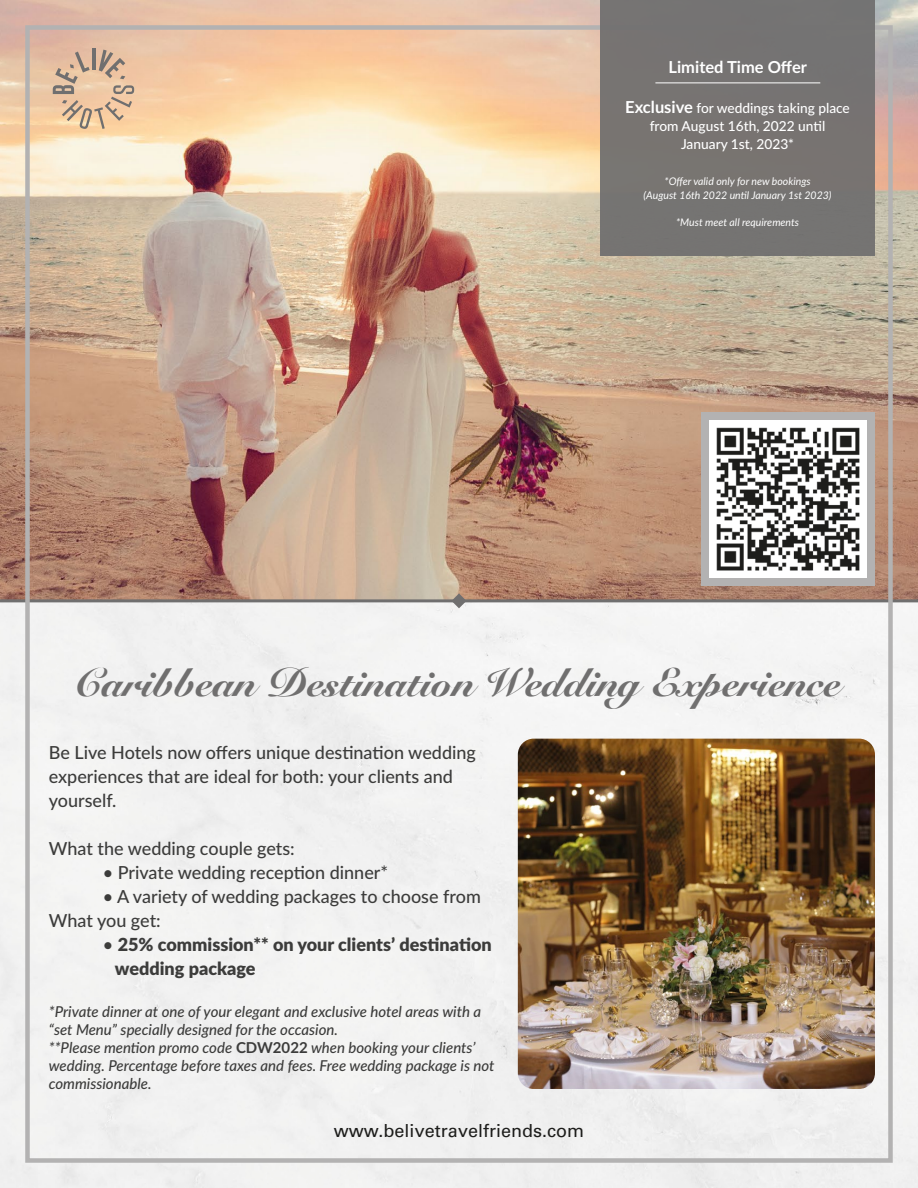
<style>
.page{position:relative;width:918px;height:1188px;background:#fff}
.page>*{position:absolute;margin:0;border:0;box-sizing:border-box;transform-origin:0 0}
.t1{font:900 39.6px "Snell Roundhand";color:#706f6f}
.t2{font:500 18px/24px "Lato";color:#3c3c3b}
.t3{font:900 18px/24px "Lato";color:#3c3c3b}
.t4{font:18px "Univers";color:#1d1d1b}
.t5{font:700 16.5px "Lato";color:#fff}
.t6{font:italic 500 15px/18px "Lato";color:#3c3c3b}
.t7{font:500 13.65px/18px "Lato";color:#fff;text-align:center}
.t8{font:italic 10.5px/13.6px "Lato";color:#fff;text-align:center}
.s1{font-weight:700;font-size:16.5px}
.s2{font-weight:500}
.s3{font-weight:700;font-style:normal}
</style>
<div class="page">
<img style="left:0;top:0;width:918px;height:599px">
<hr style="left:0;top:599px;width:918px;height:3px;background:#706f6f">
<svg style="left:452px;top:593px;width:14px;height:15px"></svg>
<div style="left:600px;top:0;width:275px;height:255px;background:#706f6f"></div>
<hr style="left:655px;top:83px;width:165px;height:1px;background:#fff">
<div style="left:701px;top:412px;width:174px;height:174px;background:#b3b2b2"></div>
<img style="left:710px;top:421px;width:156px;height:156px">
<hr style="left:92px;top:48px;width:3px;height:22px;background:#706f6f">
<svg style="left:53px;top:50px;width:81px;height:79px;background:#d8b89a"></svg>
<img style="left:518px;top:739px;width:357px;height:350px">
<p class="t5" style="left:669px;top:55px;width:140px">Limited Time Offer</p>
<p class="t7" style="left:625px;top:99px;width:226px"><span class="s1">Exclusive</span> for weddings taking place from August 16th, 2022 until<br>January 1st, 2023*</p>
<p class="t8" style="left:644px;top:174px;width:190px">*Offer valid only for new bookings<br>(August 16th 2022 until January 1st 2023)</p>
<p class="t8" style="left:676px;top:215px;width:124px">*Must meet all requirements</p>
<h1 class="t1" style="left:73px;top:659px;width:769px">Caribbean Destination Wedding Experience</h1>
<p class="t2" style="left:49px;top:740px;width:429px">Be Live Hotels now offers unique destination wedding experiences that are ideal for both: your clients and yourself.</p>
<p class="t2" style="left:49px;top:836px;width:247px">What the wedding couple gets:</p>
<p class="t2" style="left:103px;top:860px;width:287px">• Private wedding reception dinner*</p>
<p class="t2" style="left:49px;top:884px;width:434px;text-indent:54px">• A variety of wedding packages to choose from<br>What you get:</p>
<p class="t3" style="left:115px;top:931px;width:378px;text-indent:-12px"><span class="s2">•</span> 25% commission** on your clients’ destination wedding package</p>
<p class="t6" style="left:49px;top:1002px;width:447px">*Private dinner at one of your elegant and exclusive hotel areas with a “set Menu” specially designed for the occasion.<br>**Please mention promo code <span class="s3">CDW2022</span> when booking your clients’ wedding. Percentage before taxes and fees. Free wedding package is not commissionable.</p>
<p class="t4" style="left:334px;top:1120px;width:252px">www.belivetravelfriends.com</p>
</div>
